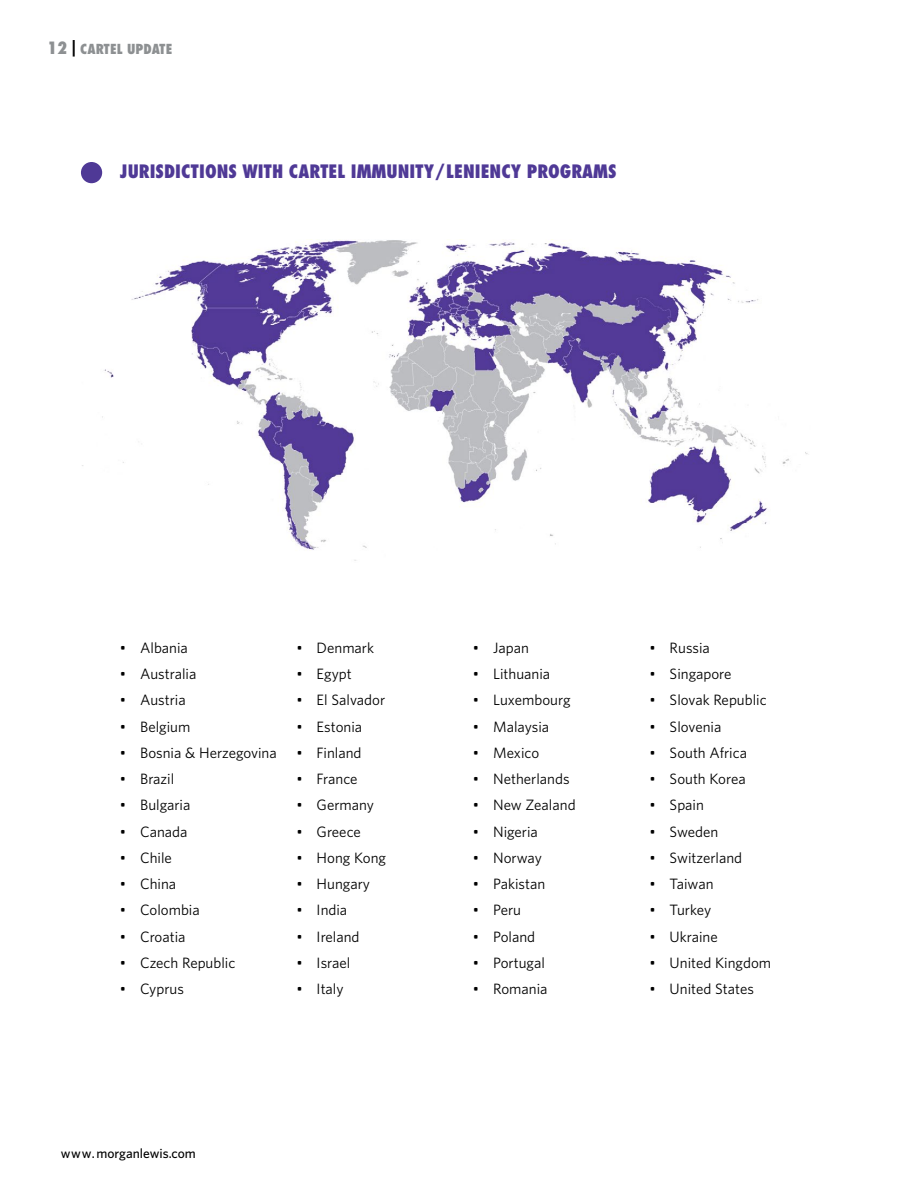
<style>
.page{position:relative;width:918px;height:1188px;background:#fff}
.page>*{position:absolute;margin:0;border:0;box-sizing:border-box;transform-origin:0 0}
.t1{font:800 condensed 18px "Futura Std";color:#4f3996}
.t2{font:15px "Whitney";color:#000}
.t3{font:500 13.5px "Whitney";color:#000}
.t4{font:800 condensed 13.5px "Futura Std";color:#8d9092}
.s1{font-size:16.5px}
.s2{font-size:16.5px;color:#000}
</style>
<div class="page">
<img style="left:82px;top:239px;width:726px;height:322px">
<div style="left:81px;top:162px;width:21px;height:21px;background:#4f3996;border-radius:50%"></div>
<p class="t4" style="left:47px;top:41px;width:127px"><span class="s1">12</span> <span class="s2">|</span> CARTEL UPDATE</p>
<p class="t1" style="left:120px;top:160px;width:498px">JURISDICTIONS WITH CARTEL IMMUNITY/LENIENCY PROGRAMS</p>
<p class="t2" style="left:120px;top:638px;width:70px">• Albania</p>
<p class="t2" style="left:120px;top:664px;width:78px">• Australia</p>
<p class="t2" style="left:120px;top:690px;width:67px">• Austria</p>
<p class="t2" style="left:120px;top:716px;width:72px">• Belgium</p>
<p class="t2" style="left:120px;top:743px;width:158px">• Bosnia &amp; Herzegovina</p>
<p class="t2" style="left:120px;top:769px;width:56px">• Brazil</p>
<p class="t2" style="left:120px;top:795px;width:72px">• Bulgaria</p>
<p class="t2" style="left:120px;top:821px;width:69px">• Canada</p>
<p class="t2" style="left:120px;top:848px;width:54px">• Chile</p>
<p class="t2" style="left:120px;top:874px;width:58px">• China</p>
<p class="t2" style="left:120px;top:900px;width:81px">• Colombia</p>
<p class="t2" style="left:120px;top:926px;width:67px">• Croatia</p>
<p class="t2" style="left:120px;top:953px;width:117px">• Czech Republic</p>
<p class="t2" style="left:120px;top:979px;width:66px">• Cyprus</p>
<p class="t2" style="left:296px;top:638px;width:79px">• Denmark</p>
<p class="t2" style="left:296px;top:664px;width:57px">• Egypt</p>
<p class="t2" style="left:296px;top:690px;width:90px">• El Salvador</p>
<p class="t2" style="left:296px;top:716px;width:67px">• Estonia</p>
<p class="t2" style="left:296px;top:743px;width:67px">• Finland</p>
<p class="t2" style="left:296px;top:769px;width:63px">• France</p>
<p class="t2" style="left:296px;top:795px;width:79px">• Germany</p>
<p class="t2" style="left:296px;top:821px;width:66px">• Greece</p>
<p class="t2" style="left:296px;top:848px;width:91px">• Hong Kong</p>
<p class="t2" style="left:296px;top:874px;width:75px">• Hungary</p>
<p class="t2" style="left:296px;top:900px;width:52px">• India</p>
<p class="t2" style="left:296px;top:926px;width:65px">• Ireland</p>
<p class="t2" style="left:296px;top:953px;width:55px">• Israel</p>
<p class="t2" style="left:296px;top:979px;width:49px">• Italy</p>
<p class="t3" style="left:61px;top:1145px;width:137px">www.morganlewis.com</p>
<p class="t2" style="left:473px;top:638px;width:58px">• Japan</p>
<p class="t2" style="left:473px;top:664px;width:79px">• Lithuania</p>
<p class="t2" style="left:473px;top:690px;width:99px">• Luxembourg</p>
<p class="t2" style="left:473px;top:716px;width:78px">• Malaysia</p>
<p class="t2" style="left:473px;top:743px;width:68px">• Mexico</p>
<p class="t2" style="left:473px;top:769px;width:98px">• Netherlands</p>
<p class="t2" style="left:473px;top:795px;width:104px">• New Zealand</p>
<p class="t2" style="left:473px;top:821px;width:67px">• Nigeria</p>
<p class="t2" style="left:473px;top:848px;width:70px">• Norway</p>
<p class="t2" style="left:473px;top:874px;width:74px">• Pakistan</p>
<p class="t2" style="left:473px;top:900px;width:50px">• Peru</p>
<p class="t2" style="left:473px;top:926px;width:64px">• Poland</p>
<p class="t2" style="left:473px;top:953px;width:74px">• Portugal</p>
<p class="t2" style="left:473px;top:979px;width:76px">• Romania</p>
<p class="t2" style="left:649px;top:638px;width:62px">• Russia</p>
<p class="t2" style="left:649px;top:664px;width:84px">• Singapore</p>
<p class="t2" style="left:649px;top:690px;width:119px">• Slovak Republic</p>
<p class="t2" style="left:649px;top:716px;width:73px">• Slovenia</p>
<p class="t2" style="left:649px;top:743px;width:99px">• South Africa</p>
<p class="t2" style="left:649px;top:769px;width:98px">• South Korea</p>
<p class="t2" style="left:649px;top:795px;width:56px">• Spain</p>
<p class="t2" style="left:649px;top:821px;width:71px">• Sweden</p>
<p class="t2" style="left:649px;top:848px;width:94px">• Switzerland</p>
<p class="t2" style="left:649px;top:874px;width:66px">• Taiwan</p>
<p class="t2" style="left:649px;top:900px;width:63px">• Turkey</p>
<p class="t2" style="left:649px;top:926px;width:70px">• Ukraine</p>
<p class="t2" style="left:649px;top:953px;width:123px">• United Kingdom</p>
<p class="t2" style="left:649px;top:979px;width:106px">• United States</p>
</div>
